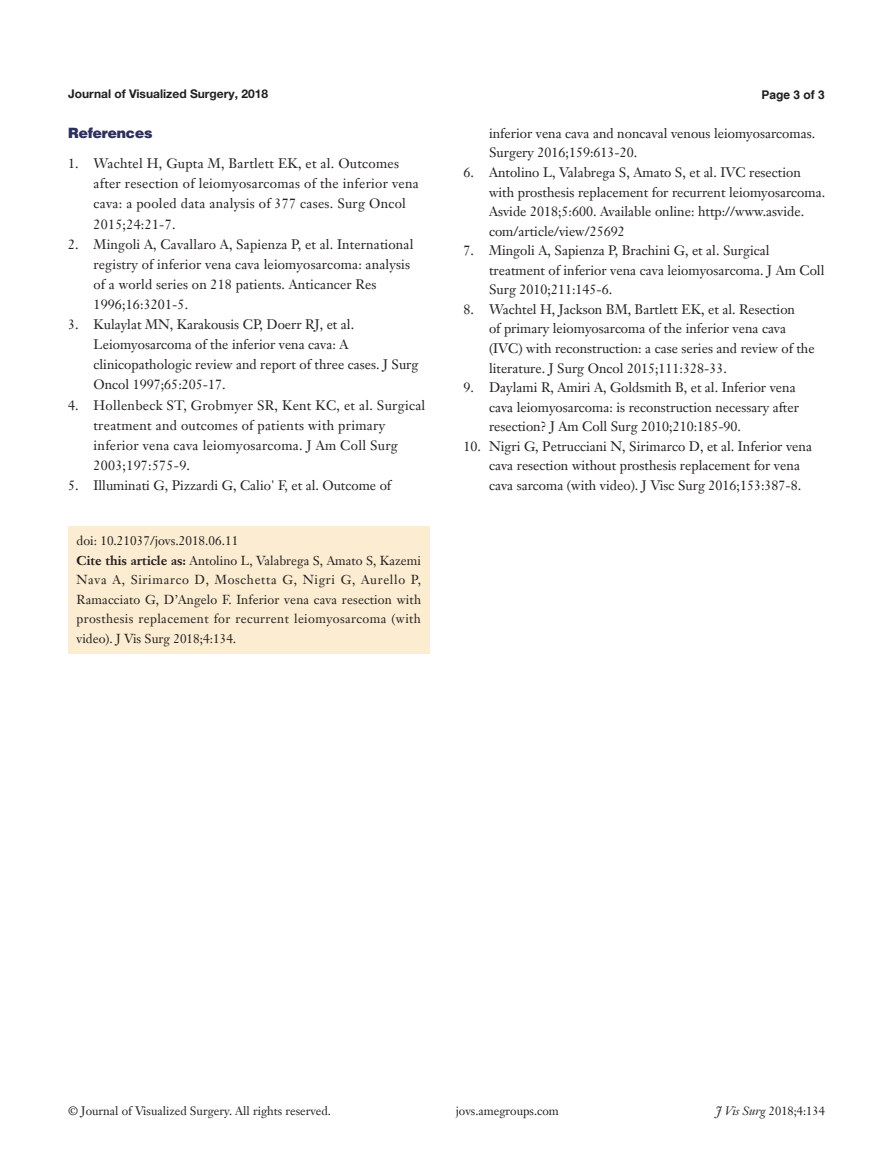
<style>
.page{position:relative;width:893px;height:1170px;background:#fff}
.page>*{position:absolute;margin:0;border:0;box-sizing:border-box;transform-origin:0 0}
.t1{font:900 14.25px "Helvetica";color:#2c305d}
.t2{font:13.5px/19.5px "Janson Text LT";color:#231f20}
.t3{font:13.5px/20.1px "Janson Text LT";letter-spacing:.02em;color:#231f20}
.Cite{font:12.75px/19.5px "Janson Text LT";color:#231f20;text-align:justify}
.t4{font:12px "Janson Text LT";color:#231f20}
.t5{font:700 12px "Helvetica Neue LT Pro";color:#231f20}
.t6{font:700 12px "Helvetica";color:#231f20}
.s1{font-weight:700}
.s2{font-style:italic}
</style>
<div class="page">
<div style="left:68px;top:526px;width:361px;height:127px;background:#fcedd2"></div>
<p class="t5" style="left:68px;top:86px;width:202px">Journal of Visualized Surgery, 2018</p>
<p class="t1" style="left:68px;top:124px;width:86px">References</p>
<p class="t3" style="left:94px;top:153px;width:327px;text-indent:-26px">1. Wachtel H, Gupta M, Bartlett EK, et al. Outcomes after resection of leiomyosarcomas of the inferior vena cava: a pooled data analysis of 377 cases. Surg Oncol 2015;24:21-7.</p>
<p class="t2" style="left:94px;top:234px;width:321px;line-height:20.1px;text-indent:-26px">2. Mingoli A, Cavallaro A, Sapienza P, et al. International registry of inferior vena cava leiomyosarcoma: analysis of a world series on 218 patients. Anticancer Res 1996;16:3201-5.</p>
<p class="t2" style="left:94px;top:314px;width:326px;line-height:20.1px;text-indent:-26px">3. Kulaylat MN, Karakousis CP, Doerr RJ, et al.<br>Leiomyosarcoma of the inferior vena cava: A clinicopathologic review and report of three cases. J Surg Oncol 1997;65:205-17.</p>
<p class="t3" style="left:94px;top:394px;width:333px;text-indent:-26px">4. Hollenbeck ST, Grobmyer SR, Kent KC, et al. Surgical treatment and outcomes of patients with primary inferior vena cava leiomyosarcoma. J Am Coll Surg 2003;197:575-9.</p>
<p class="t2" style="left:68px;top:475px;width:325px">5. Illuminati G, Pizzardi G, Calio' F, et al. Outcome of</p>
<p class="Cite" style="left:77px;top:531px;width:163px">doi: 10.21037/jovs.2018.06.11</p>
<p class="Cite" style="left:77px;top:550px;width:346px"><span class="s1">Cite this article as:</span> Antolino L, Valabrega S, Amato S, Kazemi Nava A, Sirimarco D, Moschetta G, Nigri G, Aurello P, Ramacciato G, D’Angelo F. Inferior vena cava resection with prosthesis replacement for recurrent leiomyosarcoma (with video). J Vis Surg 2018;4:134.</p>
<p class="t6" style="left:762px;top:88px;width:65px">Page 3 of 3</p>
<p class="t2" style="left:489px;top:123px;width:328px">inferior vena cava and noncaval venous leiomyosarcomas.<br>Surgery 2016;159:613-20.</p>
<p class="t2" style="left:489px;top:162px;width:338px;text-indent:-26px">6. Antolino L, Valabrega S, Amato S, et al. IVC resection with prosthesis replacement for recurrent leiomyosarcoma.<br>Asvide 2018;5:600. Available online: http://www.asvide. com/article/view/25692</p>
<p class="t2" style="left:489px;top:241px;width:337px;text-indent:-26px">7. Mingoli A, Sapienza P, Brachini G, et al. Surgical treatment of inferior vena cava leiomyosarcoma. J Am Coll<br>Surg 2010;211:145-6.</p>
<p class="t2" style="left:489px;top:299px;width:327px;text-indent:-26px">8. Wachtel H, Jackson BM, Bartlett EK, et al. Resection<br>of primary leiomyosarcoma of the inferior vena cava (IVC) with reconstruction: a case series and review of the literature. J Surg Oncol 2015;111:328-33.</p>
<p class="t2" style="left:489px;top:377px;width:311px;text-indent:-26px">9. Daylami R, Amiri A, Goldsmith B, et al. Inferior vena cava leiomyosarcoma: is reconstruction necessary after resection? J Am Coll Surg 2010;210:185-90.</p>
<p class="t2" style="left:489px;top:436px;width:324px;text-indent:-26px">10. Nigri G, Petrucciani N, Sirimarco D, et al. Inferior vena cava resection without prosthesis replacement for vena cava sarcoma (with video). J Visc Surg 2016;153:387-8.</p>
<p class="t4" style="left:68px;top:1103px;width:264px">© Journal of Visualized Surgery. All rights reserved.</p>
<p class="t4" style="left:456px;top:1103px;width:105px">jovs.amegroups.com</p>
<p class="t4" style="left:716px;top:1103px;width:111px"><span class="s2">J Vis Surg</span> 2018;4:134</p>
</div>
